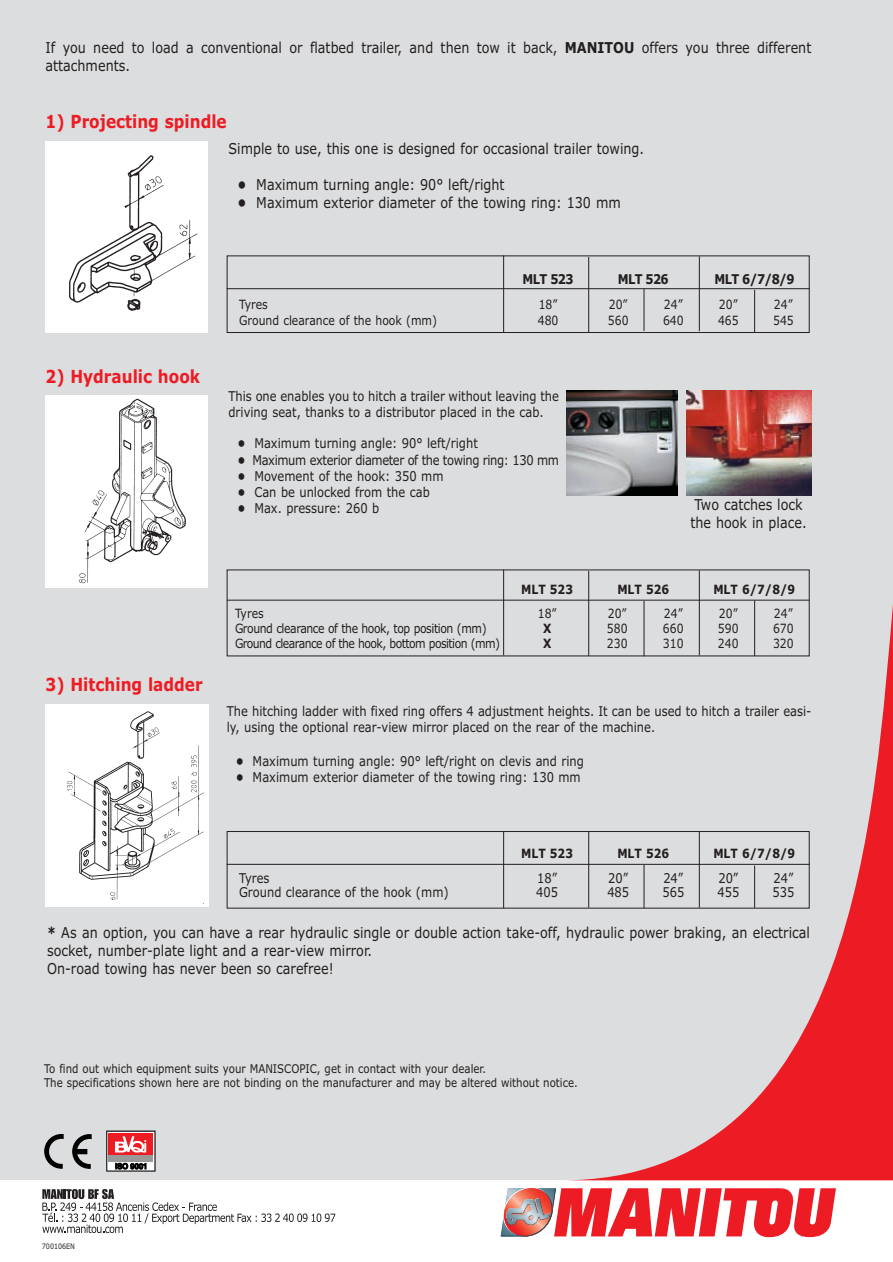
<style>
.page{position:relative;width:893px;height:1262px;background:#fff}
.page>*{position:absolute;margin:0;border:0;box-sizing:border-box;transform-origin:0 0}
.t1{font:700 18px "Verdana";color:#ed1c24;scale:.85 1}
.t2{font:15px/18px "Verdana";color:#231f20;scale:.85 1}
.t3{font:13.5px/16.2px "Verdana";color:#231f20;scale:.85 1}
.t4{font:13.5px "Verdana";letter-spacing:-.03em;color:#231f20;scale:.85 1}
.t5{font:700 13.5px "Verdana";letter-spacing:-.055em;color:#231f20;scale:.85 1}
.t6{font:12.75px "Verdana";letter-spacing:-.04em;color:#231f20;scale:.85 1}
.t7{font:700 12.75px "Verdana";color:#231f20;scale:.85 1}
.t8{font:12.75px "Verdana";color:#231f20;scale:.85 1}
.t9{font:12px/14.4px "Verdana";color:#231f20;scale:.85 1}
.t10{font:7.5px "Verdana";color:#231f20;scale:.85 1}
.s1{font-weight:700}
</style>
<div class="page">
<div style="left:0;top:0;width:892px;height:1261px;background:#dcddde"></div>
<div style="left:227px;top:255px;width:582px;height:78px;border:1px solid #231f20"></div>
<hr style="left:227px;top:288px;width:582px;height:1px;background:#231f20">
<hr style="left:503px;top:255px;width:1px;height:77px;background:#231f20">
<hr style="left:227px;top:600px;width:582px;height:1px;background:#231f20">
<hr style="left:503px;top:569px;width:1px;height:86px;background:#231f20">
<div style="left:227px;top:831px;width:582px;height:77px;border:1px solid #231f20"></div>
<hr style="left:227px;top:864px;width:582px;height:1px;background:#231f20">
<hr style="left:503px;top:831px;width:1px;height:77px;background:#231f20">
<img style="left:46px;top:141px;width:162px;height:191px">
<img style="left:46px;top:395px;width:162px;height:192px">
<img style="left:46px;top:704px;width:163px;height:203px">
<div style="left:0;top:1180px;width:892px;height:81px;background:#fff"></div>
<svg style="left:500px;top:1188px;width:336px;height:49px"></svg>
<svg style="left:561px;top:255px;width:331px;height:925px"></svg>
<svg style="left:42px;top:1189px;width:293px;height:44px"></svg>
<svg style="left:44px;top:1134px;width:20px;height:34px"></svg>
<svg style="left:72px;top:1134px;width:20px;height:34px"></svg>
<svg style="left:106px;top:1130px;width:49px;height:41px;background:#c07578"></svg>
<p class="t2" style="left:46px;top:39px;width:902px">If you need to load a conventional or flatbed trailer, and then tow it back, <span class="s1">MANITOU</span> offers you three different attachments.</p>
<h1 class="t1" style="left:46px;top:115px;width:215px">1) Projecting spindle</h1>
<p class="t2" style="left:228px;top:140px;width:490px">Simple to use, this one is designed for occasional trailer towing.</p>
<p class="t2" style="left:237px;top:176px;width:316px"><span class="s1">•</span> Maximum turning angle: 90° left/right</p>
<p class="t2" style="left:237px;top:194px;width:452px"><span class="s1">•</span> Maximum exterior diameter of the towing ring: 130 mm</p>
<p class="t5" style="left:522px;top:274px;width:61px">MLT 523</p>
<p class="t5" style="left:617px;top:274px;width:61px">MLT 526</p>
<p class="t5" style="left:714px;top:274px;width:96px">MLT 6/7/8/9</p>
<h1 class="t1" style="left:46px;top:369px;width:183px">2) Hydraulic hook</h1>
<h1 class="t1" style="left:46px;top:677px;width:186px">3) Hitching ladder</h1>
<p class="t6" style="left:239px;top:300px;width:35px">Tyres</p>
<p class="t6" style="left:538px;top:300px;width:24px">18”</p>
<p class="t6" style="left:609px;top:300px;width:24px">20”</p>
<p class="t6" style="left:664px;top:300px;width:24px">24”</p>
<p class="t6" style="left:719px;top:300px;width:24px">20”</p>
<p class="t6" style="left:774px;top:300px;width:24px">24”</p>
<p class="t8" style="left:239px;top:315px;width:234px">Ground clearance of the hook (mm)</p>
<p class="t6" style="left:538px;top:315px;width:26px">480</p>
<p class="t6" style="left:608px;top:315px;width:26px">560</p>
<p class="t6" style="left:663px;top:315px;width:26px">640</p>
<p class="t6" style="left:718px;top:315px;width:26px">465</p>
<p class="t6" style="left:773px;top:315px;width:26px">545</p>
<p class="t3" style="left:228px;top:389px;width:390px">This one enables you to hitch a trailer without leaving the driving seat, thanks to a distributor placed in the cab.</p>
<p class="t3" style="left:237px;top:436px;width:284px"><span class="s1">•</span> Maximum turning angle: 90° left/right</p>
<p class="t4" style="left:237px;top:454px;width:379px"><span class="s1">•</span> Maximum exterior diameter of the towing ring: 130 mm</p>
<p class="t3" style="left:237px;top:469px;width:244px"><span class="s1">•</span> Movement of the hook: 350 mm</p>
<p class="t3" style="left:237px;top:485px;width:228px"><span class="s1">•</span> Can be unlocked from the cab</p>
<p class="t3" style="left:237px;top:501px;width:168px"><span class="s1">•</span> Max. pressure: 260 b</p>
<p class="t2" style="left:690px;top:497px;width:138px">Two catches lock the hook in place.</p>
<p class="t7" style="left:521px;top:584px;width:62px">MLT 523</p>
<p class="t7" style="left:617px;top:584px;width:62px">MLT 526</p>
<p class="t7" style="left:713px;top:584px;width:98px">MLT 6/7/8/9</p>
<p class="t6" style="left:235px;top:608px;width:35px">Tyres</p>
<p class="t6" style="left:538px;top:608px;width:24px">18”</p>
<p class="t6" style="left:608px;top:608px;width:24px">20”</p>
<p class="t6" style="left:664px;top:608px;width:24px">24”</p>
<p class="t6" style="left:719px;top:608px;width:24px">20”</p>
<p class="t6" style="left:774px;top:608px;width:24px">24”</p>
<p class="t6" style="left:235px;top:623px;width:297px">Ground clearance of the hook, top position (mm)</p>
<p class="t7" style="left:543px;top:623px;width:11px">X</p>
<p class="t6" style="left:607px;top:623px;width:26px">580</p>
<p class="t6" style="left:663px;top:623px;width:26px">660</p>
<p class="t6" style="left:718px;top:623px;width:26px">590</p>
<p class="t6" style="left:773px;top:623px;width:26px">670</p>
<p class="t6" style="left:235px;top:638px;width:313px">Ground clearance of the hook, bottom position (mm)</p>
<p class="t7" style="left:543px;top:638px;width:11px">X</p>
<p class="t6" style="left:607px;top:638px;width:26px">230</p>
<p class="t6" style="left:663px;top:638px;width:26px">310</p>
<p class="t6" style="left:718px;top:638px;width:26px">240</p>
<p class="t6" style="left:773px;top:638px;width:26px">320</p>
<p class="t3" style="left:227px;top:704px;width:689px">The hitching ladder with fixed ring offers 4 adjustment heights. It can be used to hitch a trailer easi&shy;ly, using the optional rear-view mirror placed on the rear of the machine.</p>
<p class="t3" style="left:236px;top:754px;width:411px"><span class="s1">•</span> Maximum turning angle: 90° left/right on clevis and ring</p>
<p class="t3" style="left:236px;top:770px;width:407px"><span class="s1">•</span> Maximum exterior diameter of the towing ring: 130 mm</p>
<p class="t7" style="left:521px;top:848px;width:62px">MLT 523</p>
<p class="t7" style="left:617px;top:848px;width:62px">MLT 526</p>
<p class="t7" style="left:713px;top:848px;width:98px">MLT 6/7/8/9</p>
<p class="t3" style="left:239px;top:871px;width:37px">Tyres</p>
<p class="t3" style="left:537px;top:871px;width:25px">18”</p>
<p class="t3" style="left:608px;top:871px;width:25px">20”</p>
<p class="t3" style="left:663px;top:871px;width:25px">24”</p>
<p class="t3" style="left:718px;top:871px;width:25px">20”</p>
<p class="t3" style="left:773px;top:871px;width:25px">24”</p>
<p class="t3" style="left:239px;top:885px;width:248px">Ground clearance of the hook (mm)</p>
<p class="t3" style="left:536px;top:885px;width:27px">405</p>
<p class="t3" style="left:607px;top:885px;width:27px">485</p>
<p class="t3" style="left:662px;top:885px;width:27px">565</p>
<p class="t3" style="left:717px;top:885px;width:27px">455</p>
<p class="t3" style="left:772px;top:885px;width:27px">535</p>
<p class="t2" style="left:47px;top:925px;width:899px"><span class="s1">*</span> As an option, you can have a rear hydraulic single or double action take-off, hydraulic power braking, an electrical socket, number-plate light and a rear-view mirror.<br>On-road towing has never been so carefree!</p>
<p class="t9" style="left:44px;top:1062px;width:629px">To find out which equipment suits your MANISCOPIC, get in contact with your dealer.<br>The specifications shown here are not binding on the manufacturer and may be altered without notice.</p>
<p class="t10" style="left:42px;top:1243px;width:40px">700106EN</p>
</div>
